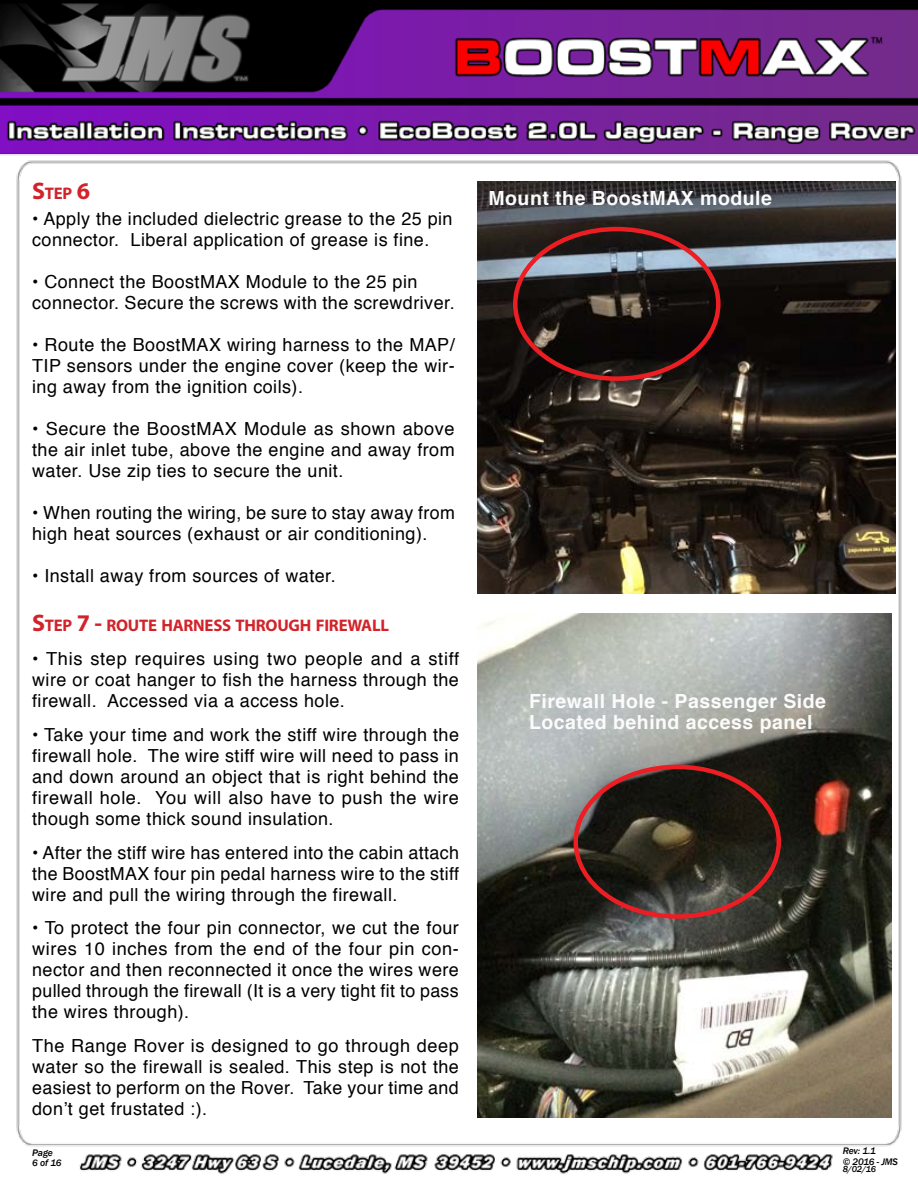
<style>
.page{position:relative;width:918px;height:1188px;background:#fff}
.page>*{position:absolute;margin:0;border:0;box-sizing:border-box;transform-origin:0 0}
.t1{font:700 19.5px/21px "Helvetica";letter-spacing:.025em;color:#fbfbfb}
.t2{font:18px/21px "Helvetica";letter-spacing:.025em;color:#000;text-align:justify}
.t3{font:700 16.8px "Myriad Pro";letter-spacing:-.015em;color:#d2232a}
.t4{font:italic 500 9.75px/10.5px "Franklin Gothic";letter-spacing:-.01em;color:#000}
.t5{font:italic 500 9px "Franklin Gothic";color:#000}
.s1{font-size:24px}
</style>
<div class="page">
<img style="left:0;top:0;width:918px;height:1174px">
<img style="left:477px;top:181px;width:419px;height:413px">
<div style="left:513px;top:227px;width:208px;height:154px;border:4px solid #ed1d24;border-radius:50%"></div>
<img style="left:477px;top:613px;width:415px;height:505px">
<div style="left:573px;top:765px;width:208px;height:154px;border:4px solid #ed1d24;border-radius:50%"></div>
<p class="t3" style="left:32px;top:183px;width:59px"><span class="s1">S</span>TEP <span class="s1">6</span></p>
<p class="t2" style="left:32px;top:208px;width:422px">• Apply the included dielectric grease to the 25 pin connector. Liberal application of grease is fine.</p>
<p class="t2" style="left:32px;top:271px;width:424px">• Connect the BoostMAX Module to the 25 pin connector. Secure the screws with the screwdriver.</p>
<p class="t2" style="left:32px;top:334px;width:424px">• Route the BoostMAX wiring harness to the MAP/ TIP sensors under the engine cover (keep the wir&shy;ing away from the ignition coils).</p>
<p class="t2" style="left:32px;top:418px;width:424px">• Secure the BoostMAX Module as shown above the air inlet tube, above the engine and away from water. Use zip ties to secure the unit.</p>
<p class="t2" style="left:32px;top:502px;width:424px">• When routing the wiring, be sure to stay away from high heat sources (exhaust or air conditioning).</p>
<p class="t2" style="left:32px;top:565px;width:305px">• Install away from sources of water.</p>
<p class="t3" style="left:32px;top:615px;width:358px"><span class="s1">S</span>TEP <span class="s1">7 -</span> ROUTE HARNESS THROUGH FIREWALL</p>
<p class="t2" style="left:32px;top:649px;width:429px">• This step requires using two people and a stiff wire or coat hanger to fish the harness through the firewall. Accessed via a access hole.</p>
<p class="t2" style="left:32px;top:725px;width:428px">• Take your time and work the stiff wire through the firewall hole. The wire stiff wire will need to pass in and down around an object that is right behind the firewall hole. You will also have to push the wire though some thick sound insulation.</p>
<p class="t2" style="left:32px;top:842px;width:428px">• After the stiff wire has entered into the cabin attach the BoostMAX four pin pedal harness wire to the stiff wire and pull the wiring through the firewall.</p>
<p class="t2" style="left:32px;top:918px;width:428px">• To protect the four pin connector, we cut the four wires 10 inches from the end of the four pin con&shy;nector and then reconnected it once the wires were pulled through the firewall (It is a very tight fit to pass the wires through).</p>
<p class="t2" style="left:32px;top:1036px;width:428px">The Range Rover is designed to go through deep water so the firewall is sealed. This step is not the easiest to perform on the Rover. Take your time and don’t get frustated :).</p>
<p class="t1" style="left:488px;top:188px;width:285px">Mount the BoostMAX module</p>
<p class="t1" style="left:529px;top:691px;width:299px">Firewall Hole - Passenger Side<br>Located behind access panel</p>
<p class="t4" style="left:32px;top:1147px;width:31px">Page<br>6 of 16</p>
<p class="t4" style="left:843px;top:1146px;width:57px">Rev: 1.1<br>© 2016 - JMS</p>
<p class="t5" style="left:843px;top:1163px;width:35px">8/02/16</p>
</div>
